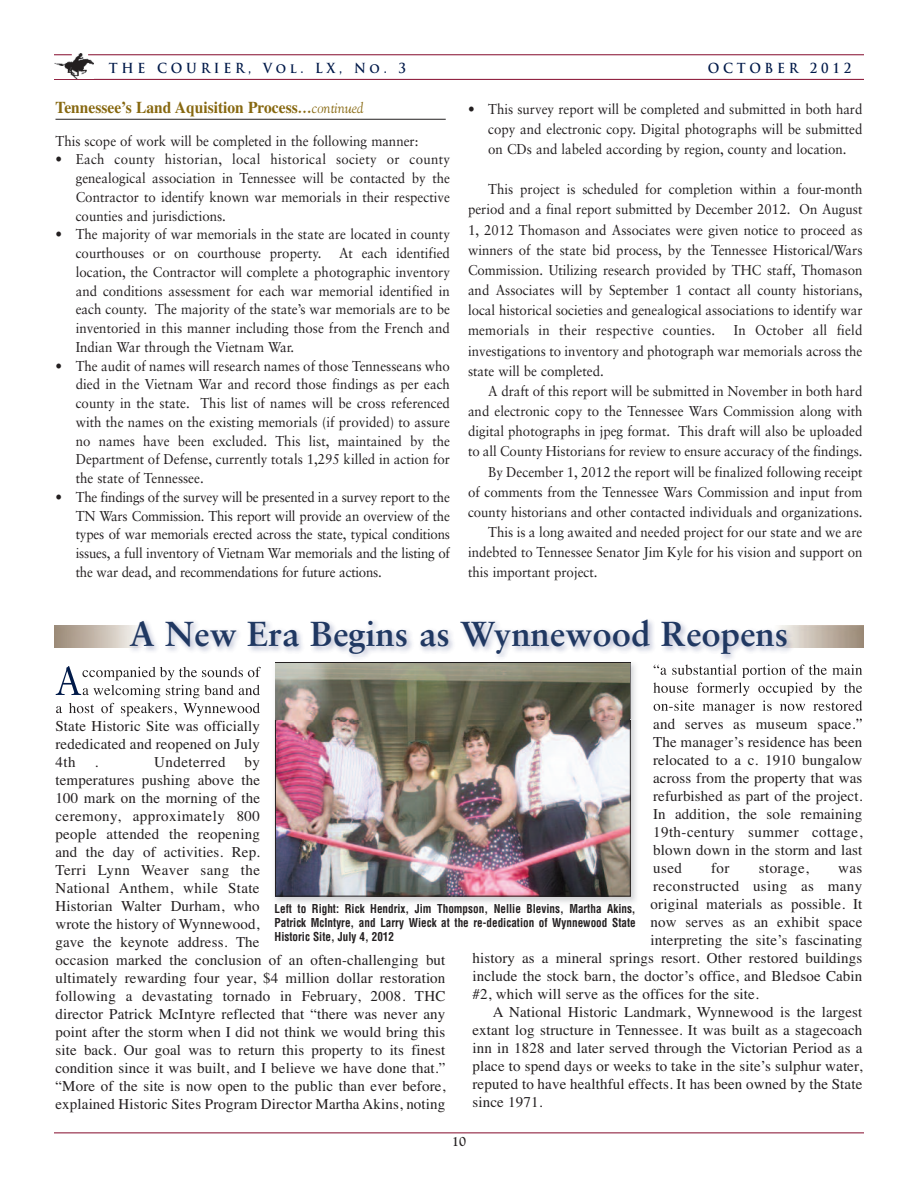
<style>
.page{position:relative;width:918px;height:1188px;background:#fff}
.page>*{position:absolute;margin:0;border:0;box-sizing:border-box;transform-origin:0 0}
.t1{font:700 34.8px "Sabon";color:#203862}
.t2{font:700 16.5px "Times";color:#876810;scale:.94 1}
.t3{font:15px/18px "Times";letter-spacing:.01em;color:#231f20;text-align:justify}
.t4{font:15px "Times";letter-spacing:.03em;color:#231f20}
.t5{font:14.25px/18.8px "Sabon";color:#231f20;text-align:justify;scale:.93 1}
.t6{font:700 13.5px "Trajan Pro";letter-spacing:.3em;color:#001949;scale:.93 1}
.t7{font:700 13.5px "Goudy";color:#231f20;scale:.93 1}
.t8{font:700 condensed 12px/14.4px "Helvetica";color:#231f20;text-align:justify;scale:.93 1}
.s1{font-family:"Goudy";font-style:italic;font-size:15px}
.s2{font-family:"Goudy";font-weight:400;font-style:italic;font-size:15px}
</style>
<div class="page">
<hr style="left:54px;top:79px;width:810px;height:1px;background:#840a2b">
<img style="left:55px;top:54px;width:39px;height:25px">
<hr style="left:88px;top:54px;width:776px;height:1px;background:#840a2b">
<svg style="left:54px;top:54px;width:18px;height:1px"></svg>
<hr style="left:54px;top:1132px;width:810px;height:1px;background:#840a2b">
<hr style="left:56px;top:119px;width:390px;height:1px;background:#231f20">
<img style="left:277px;top:719px;width:352px;height:176px">
<img style="left:131px;top:621px;width:733px;height:42px">
<img style="left:54px;top:625px;width:91px;height:23px">
<img style="left:631px;top:663px;width:232px;height:56px">
<img style="left:55px;top:664px;width:576px;height:55px">
<img style="left:56px;top:666px;width:25px;height:29px">
<img style="left:82px;top:670px;width:55px;height:10px">
<img style="left:83px;top:685px;width:62px;height:10px">
<img style="left:56px;top:703px;width:73px;height:10px">
<img style="left:654px;top:664px;width:53px;height:11px">
<img style="left:653px;top:682px;width:73px;height:11px">
<img style="left:654px;top:700px;width:66px;height:11px">
<img style="left:671px;top:718px;width:43px;height:1px">
<img style="left:276px;top:664px;width:354px;height:55px">
<img style="left:773px;top:626px;width:91px;height:22px">
<p class="t6" style="left:109px;top:63px;width:321px">THE COURIER, Vol. LX, No. 3</p>
<p class="t6" style="left:708px;top:63px;width:156px">OCTOBER 2012</p>
<p class="t2" style="left:56px;top:98px;width:329px">Tennessee’s Land Aquisition Process<span class="s1">...</span><span class="s2">continued</span></p>
<p class="t5" style="left:56px;top:132px;width:392px">This scope of work will be completed in the following manner:</p>
<p class="t5" style="left:76px;top:151px;width:404px;text-indent:-20px">• Each county historian, local historical society or county genealogical association in Tennessee will be contacted by the Contractor to identify known war memorials in their respective counties and jurisdictions.</p>
<p class="t5" style="left:76px;top:226px;width:404px;text-indent:-20px">• The majority of war memorials in the state are located in county courthouses or on courthouse property. At each identified location, the Contractor will complete a photographic inventory and conditions assessment for each war memorial identified in each county. The majority of the state’s war memorials are to be inventoried in this manner including those from the French and Indian War through the Vietnam War.</p>
<p class="t5" style="left:76px;top:357px;width:404px;text-indent:-20px">• The audit of names will research names of those Tennesseans who died in the Vietnam War and record those findings as per each county in the state. This list of names will be cross referenced with the names on the existing memorials (if provided) to assure no names have been excluded. This list, maintained by the Department of Defense, currently totals 1,295 killed in action for the state of Tennessee.</p>
<p class="t5" style="left:76px;top:489px;width:404px;text-indent:-20px">• The findings of the survey will be presented in a survey report to the TN Wars Commission. This report will provide an overview of the types of war memorials erected across the state, typical conditions issues, a full inventory of Vietnam War memorials and the listing of the war dead, and recommendations for future actions.</p>
<p class="t5" style="left:488px;top:100px;width:404px;line-height:20.1px;text-indent:-20px">• This survey report will be completed and submitted in both hard copy and electronic copy. Digital photographs will be submitted on CDs and labeled according by region, county and location.</p>
<p class="t5" style="left:468px;top:180px;width:426px;line-height:20.1px;text-indent:20px">This project is scheduled for completion within a four-month period and a final report submitted by December 2012. On August 1, 2012 Thomason and Associates were given notice to proceed as winners of the state bid process, by the Tennessee Historical/Wars Commission. Utilizing research provided by THC staff, Thomason and Associates will by September 1 contact all county historians, local historical societies and genealogical associations to identify war memorials in their respective counties.</p>
<p class="t5" style="left:468px;top:322px;width:426px;line-height:20.1px;text-indent:266px">In October all field investigations to inventory and photograph war memorials across the state will be completed.</p>
<p class="t5" style="left:488px;top:383px;width:404px">A draft of this report will be submitted in November in both hard</p>
<p class="t5" style="left:468px;top:403px;width:426px">and electronic copy to the Tennessee Wars Commission along with</p>
<p class="t5" style="left:468px;top:423px;width:426px">digital photographs in jpeg format. This draft will also be uploaded</p>
<p class="t5" style="left:468px;top:443px;width:426px">to all County Historians for review to ensure accuracy of the findings.</p>
<p class="t5" style="left:488px;top:463px;width:404px">By December 1, 2012 the report will be finalized following receipt</p>
<p class="t5" style="left:468px;top:484px;width:426px">of comments from the Tennessee Wars Commission and input from</p>
<p class="t5" style="left:468px;top:504px;width:426px">county historians and other contacted individuals and organizations.</p>
<p class="t5" style="left:488px;top:524px;width:404px">This is a long awaited and needed project for our state and we are</p>
<p class="t5" style="left:468px;top:544px;width:426px">indebted to Tennessee Senator Jim Kyle for his vision and support on</p>
<p class="t5" style="left:468px;top:564px;width:141px">this important project.</p>
<h1 class="t1" style="left:130px;top:620px;width:660px">A New Era Begins as Wynnewood Reopens</h1>
<p class="t3" style="left:653px;top:715px;width:211px">and serves as museum space.” The manager’s residence has been relocated to a c. 1910 bungalow across from the property that was refurbished as part of the project.<br>In addition, the sole remaining 19th-century summer cottage, blown down in the storm and last used</p>
<p class="t3" style="left:55px;top:717px;width:206px">State Historic Site was officially rededicated and reopened on July 4th</p>
<p class="t3" style="left:95px;top:753px;width:5px">.</p>
<p class="t4" style="left:154px;top:753px;width:73px">Undeterred</p>
<p class="t3" style="left:55px;top:753px;width:392px;text-align:left;text-indent:189px">by<br>temperatures pushing above the<br>100 mark on the morning of the<br>ceremony, approximately 800<br>people attended the reopening<br>and the day of activities. Rep.<br>Terri Lynn Weaver sang the<br>National Anthem, while State<br>Historian Walter Durham, who<br>wrote the history of Wynnewood,<br>gave the keynote address. The<br>occasion marked the conclusion of an often-challenging but ultimately rewarding four year, $4 million dollar restoration following a devastating tornado in February, 2008. THC director Patrick McIntyre reflected that “there was never any point after the storm when I did not think we would bring this site back. Our goal was to return this property to its finest condition since it was built, and I believe we have done that.” “More of the site is now open to the public than ever before, explained Historic Sites Program Director Martha Akins, noting</p>
<p class="t3" style="left:711px;top:859px;width:20px">for</p>
<p class="t4" style="left:759px;top:859px;width:52px">storage,</p>
<p class="t3" style="left:838px;top:859px;width:26px">was</p>
<p class="t4" style="left:653px;top:877px;width:211px">reconstructed using as many</p>
<p class="t3" style="left:651px;top:895px;width:213px">original materials as possible. It</p>
<p class="t3" style="left:651px;top:913px;width:213px">now serves as an exhibit space</p>
<p class="t3" style="left:651px;top:931px;width:213px">interpreting the site’s fascinating</p>
<p class="t3" style="left:472px;top:949px;width:392px">history as a mineral springs resort. Other restored buildings</p>
<p class="t3" style="left:472px;top:967px;width:392px">include the stock barn, the doctor’s office, and Bledsoe Cabin</p>
<p class="t3" style="left:472px;top:985px;width:288px">#2, which will serve as the offices for the site.</p>
<p class="t3" style="left:493px;top:1003px;width:371px">A National Historic Landmark, Wynnewood is the largest</p>
<p class="t3" style="left:472px;top:1021px;width:392px">extant log structure in Tennessee. It was built as a stagecoach</p>
<p class="t3" style="left:472px;top:1039px;width:392px">inn in 1828 and later served through the Victorian Period as a</p>
<p class="t3" style="left:472px;top:1057px;width:392px">place to spend days or weeks to take in the site’s sulphur water,</p>
<p class="t3" style="left:472px;top:1075px;width:392px">reputed to have healthful effects. It has been owned by the State</p>
<p class="t3" style="left:472px;top:1093px;width:72px">since 1971.</p>
<p class="t8" style="left:275px;top:902px;width:390px">Left to Right: Rick Hendrix, Jim Thompson, Nellie Blevins, Martha Akins, Patrick McIntyre, and Larry Wieck at the re-dedication of Wynnewood State Historic Site, July 4, 2012</p>
<p class="t7" style="left:452px;top:1134px;width:17px">10</p>
</div>
